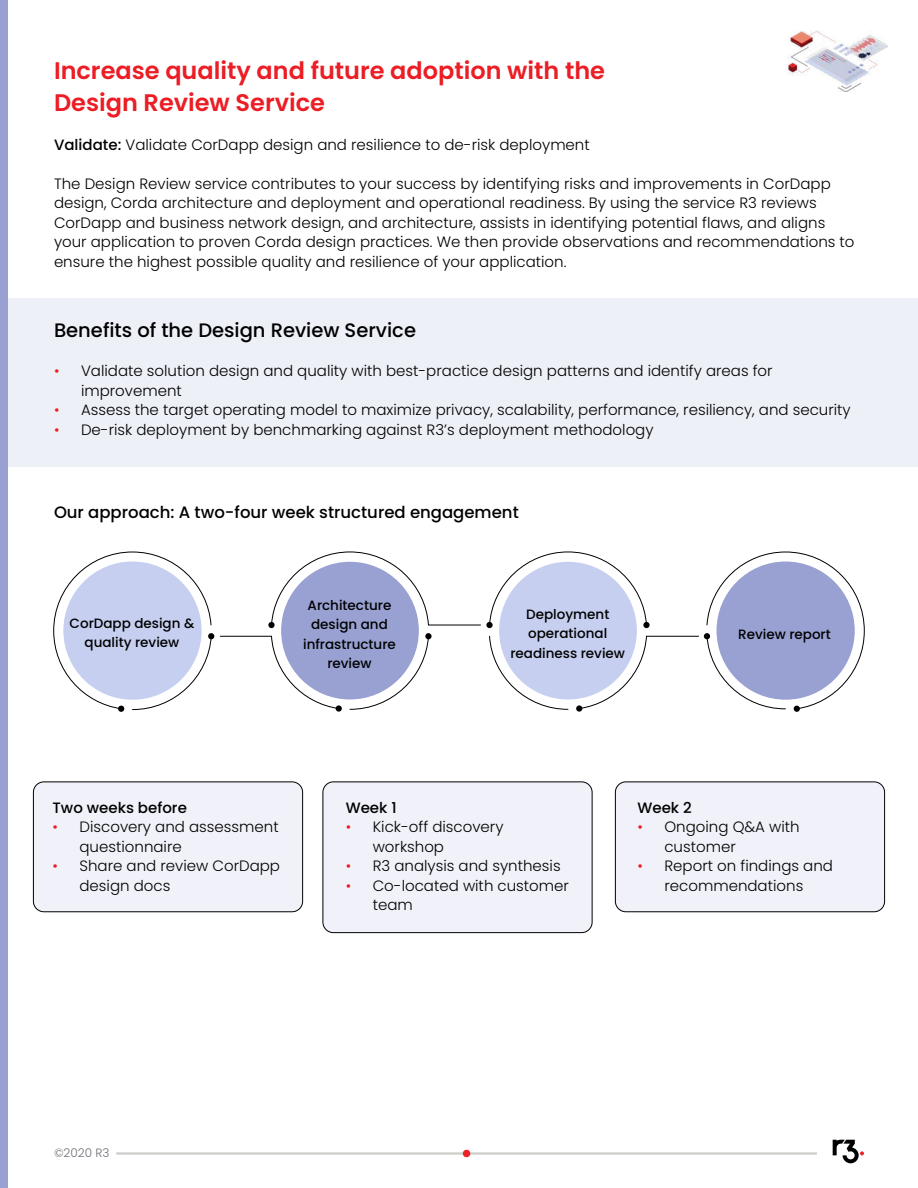
<style>
.page{position:relative;width:918px;height:1188px;background:#fff}
.page>*{position:absolute;margin:0;border:0;box-sizing:border-box;transform-origin:0 0}
.t1{font:600 24px/31.5px "Poppins";color:#ec1d24}
.t2{font:500 19.5px "Poppins";color:#000}
.t3{font:500 16.5px "Poppins";color:#000}
.t4{font:300 15px/19.5px "Poppins";color:#000}
.t5{font:500 15px "Poppins";color:#000}
.t6{font:500 13.5px/19.4px "Poppins";color:#000101;text-align:center}
.t7{font:300 12px "Poppins";color:#6d7077}
.s1{font-weight:500}
.s2{color:#ec1d24}
</style>
<div class="page">
<div style="left:0;top:298px;width:918px;height:168px;background:#eef0f8"></div>
<svg style="left:349px;top:638px;width:80px;height:72px"></svg>
<div style="left:281px;top:562px;width:138px;height:138px;background:#98a1d1;border-radius:50%"></div>
<svg style="left:271px;top:551px;width:210px;height:75px"></svg>
<div style="left:268px;top:622px;width:7px;height:6px;background:#000;border-radius:50%"></div>
<svg style="left:220px;top:636px;width:120px;height:73px"></svg>
<div style="left:336px;top:705px;width:6px;height:7px;background:#000;border-radius:50%"></div>
<div style="left:425px;top:633px;width:7px;height:6px;background:#000;border-radius:50%"></div>
<div style="left:486px;top:622px;width:7px;height:6px;background:#000;border-radius:50%"></div>
<svg style="left:53px;top:551px;width:161px;height:161px"></svg>
<svg style="left:489px;top:551px;width:376px;height:161px"></svg>
<img style="left:787px;top:30px;width:101px;height:62px">
<div style="left:323px;top:782px;width:269px;height:151px;background:#f1f2f9;border-radius:11px"></div>
<div style="left:323px;top:781px;width:270px;height:152px;border:1px solid #000101;border-radius:11px"></div>
<div style="left:33px;top:782px;width:270px;height:130px;background:#f1f2f9;border-radius:10px"></div>
<div style="left:33px;top:781px;width:270px;height:131px;border:1px solid #000101;border-radius:10px"></div>
<div style="left:615px;top:782px;width:270px;height:130px;background:#f1f2f9;border-radius:11px"></div>
<div style="left:615px;top:781px;width:270px;height:131px;border:1px solid #000101;border-radius:11px"></div>
<hr style="left:116px;top:1152px;width:701px;height:3px;background:#ccccc9">
<svg style="left:833px;top:1140px;width:31px;height:23px"></svg>
<div style="left:0;top:0;width:8px;height:1188px;background:#98a1d1"></div>
<div style="left:463px;top:1150px;width:7px;height:7px;background:#eb2227;border-radius:50%"></div>
<h1 class="t1" style="left:54px;top:55px;width:553px">Increase quality and future adoption with the<br>Design Review Service</h1>
<p class="t4" style="left:54px;top:135px;width:537px"><span class="s1">Validate:</span> Validate CorDapp design and resilience to de-risk deployment</p>
<p class="t4" style="left:54px;top:174px;width:802px">The Design Review service contributes to your success by identifying risks and improvements in CorDapp design, Corda architecture and deployment and operational readiness. By using the service R3 reviews CorDapp and business network design, and architecture, assists in identifying potential flaws, and aligns your application to proven Corda design practices. We then provide observations and recommendations to ensure the highest possible quality and resilience of your application.</p>
<h2 class="t2" style="left:54px;top:319px;width:364px">Benefits of the Design Review Service</h2>
<p class="t4" style="left:81px;top:361px;width:693px;text-indent:-27px"><span class="s2">•</span> Validate solution design and quality with best-practice design patterns and identify areas for improvement</p>
<p class="t4" style="left:54px;top:400px;width:798px"><span class="s2">•</span> Assess the target operating model to maximize privacy, scalability, performance, resiliency, and security</p>
<p class="t4" style="left:54px;top:420px;width:601px"><span class="s2">•</span> De-risk deployment by benchmarking against R3’s deployment methodology</p>
<p class="t3" style="left:54px;top:503px;width:466px">Our approach: A two-four week structured engagement</p>
<p class="t6" style="left:70px;top:614px;width:126px">CorDapp design &amp; quality review</p>
<p class="t6" style="left:303px;top:596px;width:94px">Architecture design and infrastructure review</p>
<p class="t6" style="left:510px;top:605px;width:116px">Deployment operational readiness review</p>
<p class="t6" style="left:738px;top:624px;width:94px">Review report</p>
<p class="t5" style="left:53px;top:799px;width:136px">Two weeks before</p>
<p class="t4" style="left:80px;top:817px;width:201px;text-indent:-27px"><span class="s2">•</span> Discovery and assessment questionnaire</p>
<p class="t4" style="left:80px;top:856px;width:202px;text-indent:-27px"><span class="s2">•</span> Share and review CorDapp design docs</p>
<p class="t5" style="left:346px;top:799px;width:52px">Week 1</p>
<p class="t4" style="left:373px;top:817px;width:132px;text-indent:-27px"><span class="s2">•</span> Kick-off discovery workshop</p>
<p class="t4" style="left:346px;top:856px;width:216px"><span class="s2">•</span> R3 analysis and synthesis</p>
<p class="t4" style="left:373px;top:876px;width:198px;text-indent:-27px"><span class="s2">•</span> Co-located with customer team</p>
<p class="t5" style="left:637px;top:799px;width:56px">Week 2</p>
<p class="t4" style="left:664px;top:817px;width:137px;text-indent:-27px"><span class="s2">•</span> Ongoing Q&amp;A with customer</p>
<p class="t4" style="left:637px;top:856px;width:197px;text-align:center"><span class="s2">•</span> Report on findings and recommendations</p>
<p class="t7" style="left:54px;top:1146px;width:57px">©2020 R3</p>
</div>
